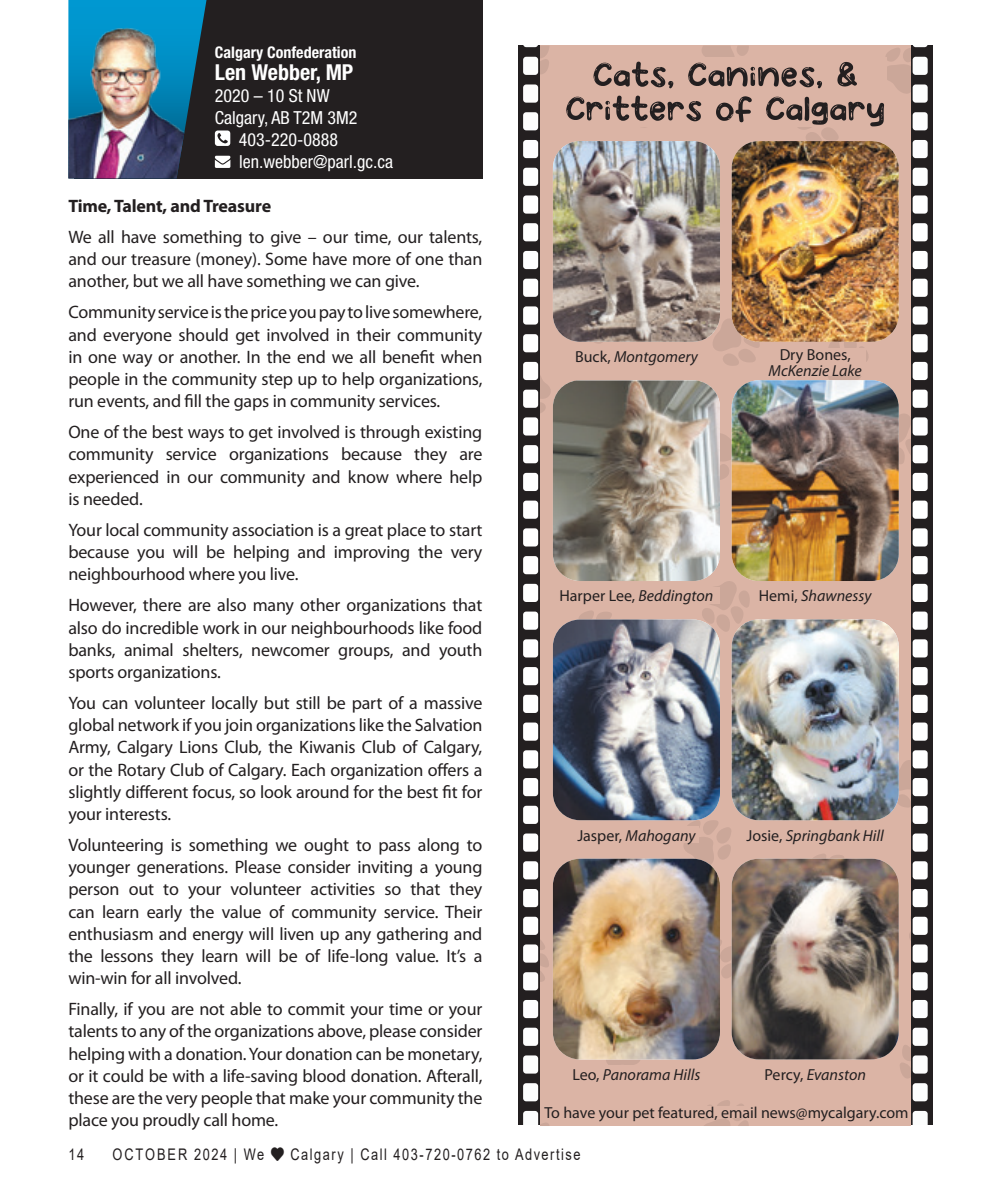
<style>
.page{position:relative;width:990px;height:1188px;background:#fff}
.page>*{position:absolute;margin:0;border:0;box-sizing:border-box;transform-origin:0 0}
.Body_text{font:700 condensed 22px "Helvetica Neue LT Std";color:#fff}
.Body_text-2{font:18px/22.2px "Myriad Pro";letter-spacing:-.01em;color:#231f20;text-align:justify}
.Body_text-3{font:condensed 18px "Helvetica Neue LT Std";color:#fff}
.Body_text-4{font:700 18px "Myriad Pro";letter-spacing:-.01em;color:#231f20}
.Body_text-5{font:italic 16px/16px "Myriad Pro";color:#231f20;text-align:center}
.Body_text-6{font:16px "Myriad Pro";color:#231f20}
.t1{font:16px "Arial";letter-spacing:.12em;color:#231f20;scale:.8 1}
.Body_text-7{font:700 condensed 16px "Helvetica Neue LT Std";color:#fff}
.s1{font-style:normal}
.s2{font-style:italic}
</style>
<div class="page">
<hr style="left:989px;top:0;width:1px;height:157px;background:#00ab6b">
<div style="left:74px;top:0;width:408px;height:178px;background:#231f20"></div>
<svg style="left:215px;top:131px;width:15px;height:15px"></svg>
<svg style="left:215px;top:156px;width:15px;height:12px"></svg>
<div style="left:68px;top:0;width:139px;height:16px;background:#0097d0"></div>
<img style="left:68px;top:16px;width:136px;height:162px">
<svg style="left:518px;top:46px;width:34px;height:1080px"></svg>
<svg style="left:559px;top:46px;width:373px;height:1080px;background:#c1a398"></svg>
<div style="left:544px;top:1106px;width:365px;height:12px;background:#dbb4a5"></div>
<img style="left:553px;top:141px;width:167px;height:201px">
<img style="left:732px;top:141px;width:167px;height:201px">
<div style="left:567px;top:348px;width:139px;height:16px;background:#dbb4a5"></div>
<div style="left:765px;top:348px;width:101px;height:28px;background:#dbb4a5"></div>
<img style="left:553px;top:859px;width:167px;height:200px">
<img style="left:732px;top:859px;width:167px;height:200px">
<div style="left:569px;top:1066px;width:135px;height:16px;background:#dbb4a5"></div>
<div style="left:761px;top:1066px;width:109px;height:16px;background:#dbb4a5"></div>
<img style="left:553px;top:620px;width:167px;height:200px">
<img style="left:732px;top:620px;width:167px;height:200px">
<div style="left:574px;top:826px;width:125px;height:17px;background:#dbb4a5"></div>
<div style="left:742px;top:826px;width:146px;height:17px;background:#dbb4a5"></div>
<img style="left:553px;top:380px;width:167px;height:201px">
<img style="left:732px;top:380px;width:167px;height:201px">
<div style="left:553px;top:587px;width:167px;height:17px;background:#dbb4a5"></div>
<div style="left:754px;top:587px;width:122px;height:17px;background:#dbb4a5"></div>
<p class="Body_text-7" style="left:215px;top:43px;width:143px">Calgary Confederation</p>
<p class="Body_text" style="left:215px;top:59px;width:140px">Len Webber, MP</p>
<p class="Body_text-3" style="left:215px;top:85px;width:116px">2020 – 10 St NW</p>
<p class="Body_text-3" style="left:215px;top:107px;width:144px">Calgary, AB T2M 3M2</p>
<p class="Body_text-3" style="left:239px;top:129px;width:101px">403-220-0888</p>
<p class="Body_text-3" style="left:239px;top:151px;width:155px">len.webber@parl.gc.ca</p>
<p class="Body_text-4" style="left:68px;top:194px;width:204px">Time, Talent, and Treasure</p>
<p class="Body_text-2" style="left:68px;top:226px;width:416px">We all have something to give – our time, our talents, and our treasure (money). Some have more of one than another, but we all have something we can give.</p>
<p class="Body_text-2" style="left:68px;top:301px;width:416px">Community service is the price you pay to live somewhere, and everyone should get involved in their community in one way or another. In the end we all benefit when people in the community step up to help organizations, run events, and fill the gaps in community services.</p>
<p class="Body_text-2" style="left:68px;top:421px;width:416px">One of the best ways to get involved is through existing community service organizations because they are experienced in our community and know where help is needed.</p>
<p class="Body_text-2" style="left:68px;top:519px;width:416px">Your local community association is a great place to start because you will be helping and improving the very neighbourhood where you live.</p>
<p class="Body_text-2" style="left:68px;top:594px;width:415px">However, there are also many other organizations that also do incredible work in our neighbourhoods like food banks, animal shelters, newcomer groups, and youth sports organizations.</p>
<p class="Body_text-2" style="left:68px;top:692px;width:416px">You can volunteer locally but still be part of a massive global network if you join organizations like the Salvation Army, Calgary Lions Club, the Kiwanis Club of Calgary, or the Rotary Club of Calgary. Each organization offers a slightly different focus, so look around for the best fit for your interests.</p>
<p class="Body_text-2" style="left:68px;top:834px;width:416px">Volunteering is something we ought to pass along to younger generations. Please consider inviting a young person out to your volunteer activities so that they can learn early the value of community service. Their enthusiasm and energy will liven up any gathering and the lessons they learn will be of life-long value. It’s a win-win for all involved.</p>
<p class="Body_text-2" style="left:68px;top:998px;width:416px">Finally, if you are not able to commit your time or your talents to any of the organizations above, please consider helping with a donation. Your donation can be monetary, or it could be with a life-saving blood donation. Afterall, these are the very people that make your community the place you proudly call home.</p>
<p class="Body_text-5" style="left:575px;top:349px;width:124px"><span class="s1">Buck,</span> Montgomery</p>
<p class="Body_text-5" style="left:769px;top:346px;width:95px"><span class="s1">Dry Bones,<br></span>McKenzie Lake</p>
<p class="Body_text-6" style="left:560px;top:586px;width:155px">Harper Lee, <span class="s2">Beddington</span></p>
<p class="Body_text-5" style="left:759px;top:588px;width:114px"><span class="s1">Hemi,</span> Shawnessy</p>
<p class="Body_text-5" style="left:577px;top:827px;width:120px"><span class="s1">Jasper,</span> Mahogany</p>
<p class="Body_text-5" style="left:747px;top:827px;width:139px"><span class="s1">Josie,</span> Springbank Hill</p>
<p class="Body_text-5" style="left:573px;top:1066px;width:129px"><span class="s1">Leo,</span> Panorama Hills</p>
<p class="Body_text-5" style="left:765px;top:1066px;width:103px"><span class="s1">Percy,</span> Evanston</p>
<p class="Body_text-6" style="left:544px;top:1103px;width:366px">To have your pet featured, email news@mycalgary.com</p>
<p class="t1" style="left:68px;top:1144px;width:21px">14</p>
<p class="t1" style="left:112px;top:1144px;width:587px">OCTOBER 2024 | We ♥ Calgary | Call 403-720-0762 to Advertise</p>
</div>
